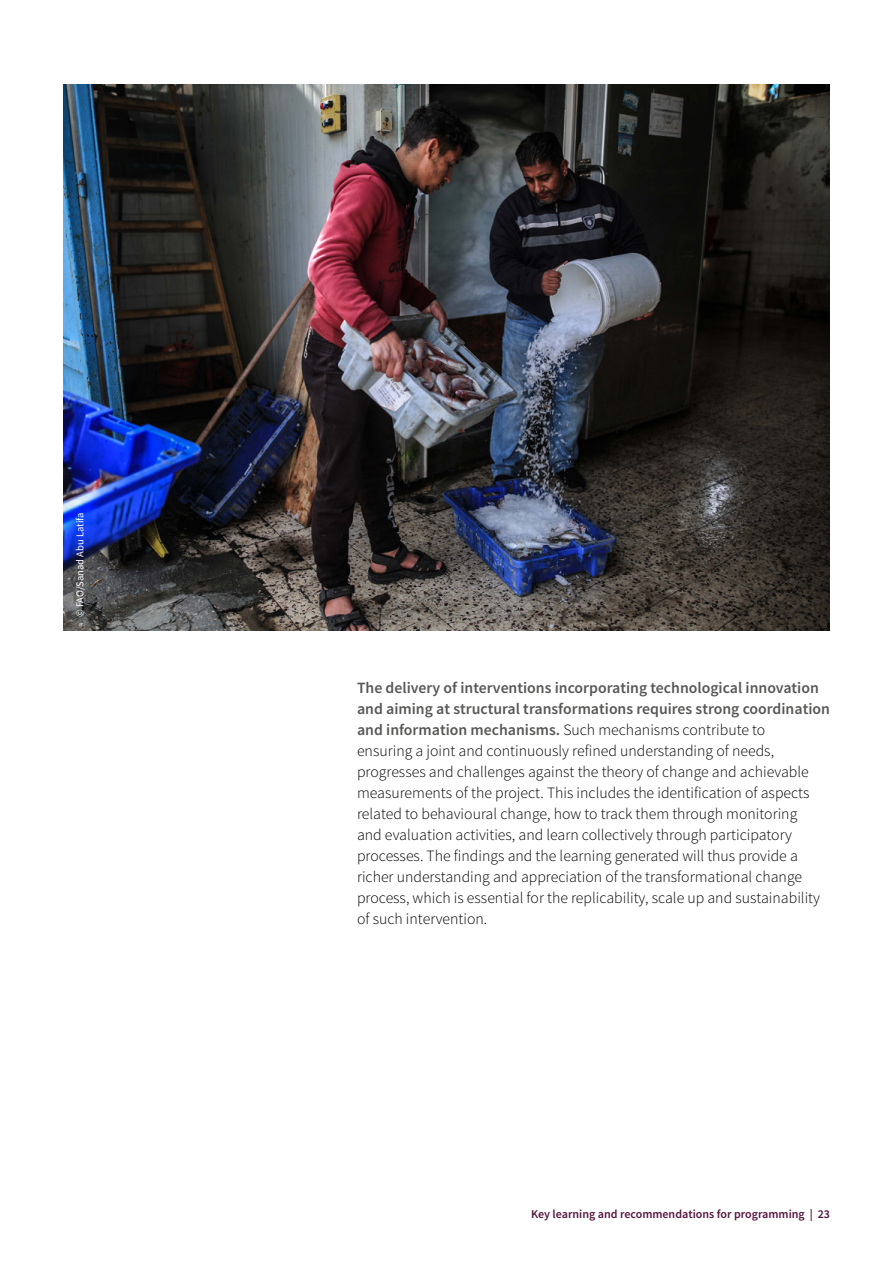
<style>
.page{position:relative;width:893px;height:1263px;background:#fff}
.page>*{position:absolute;margin:0;border:0;box-sizing:border-box;transform-origin:0 0}
.t1{font:300 15.75px/21px "Source Sans Pro";color:#000}
.t2{font:600 12px "Source Sans Pro";color:#52143d}
.t3{font:10.5px "Source Sans Pro";color:#fff}
.s1{font-weight:600;color:#575756}
</style>
<div class="page">
<img style="left:63px;top:84px;width:767px;height:546px">
<p class="t3" style="left:74px;top:617px;width:106px;rotate:-90deg">© FAO/Sanad Abu Latifa</p>
<p class="t1" style="left:357px;top:677px;width:474px"><span class="s1">The delivery of interventions incorporating technological innovation and aiming at structural transformations requires strong coordination and information mechanisms.</span> Such mechanisms contribute to<br>ensuring a joint and continuously refined understanding of needs, progresses and challenges against the theory of change and achievable measurements of the project. This includes the identification of aspects related to behavioural change, how to track them through monitoring<br>and evaluation activities, and learn collectively through participatory processes. The findings and the learning generated will thus provide a richer understanding and appreciation of the transformational change process, which is essential for the replicability, scale up and sustainability of such intervention.</p>
<p class="t2" style="left:531px;top:1206px;width:300px">Key learning and recommendations for programming | 23</p>
</div>
